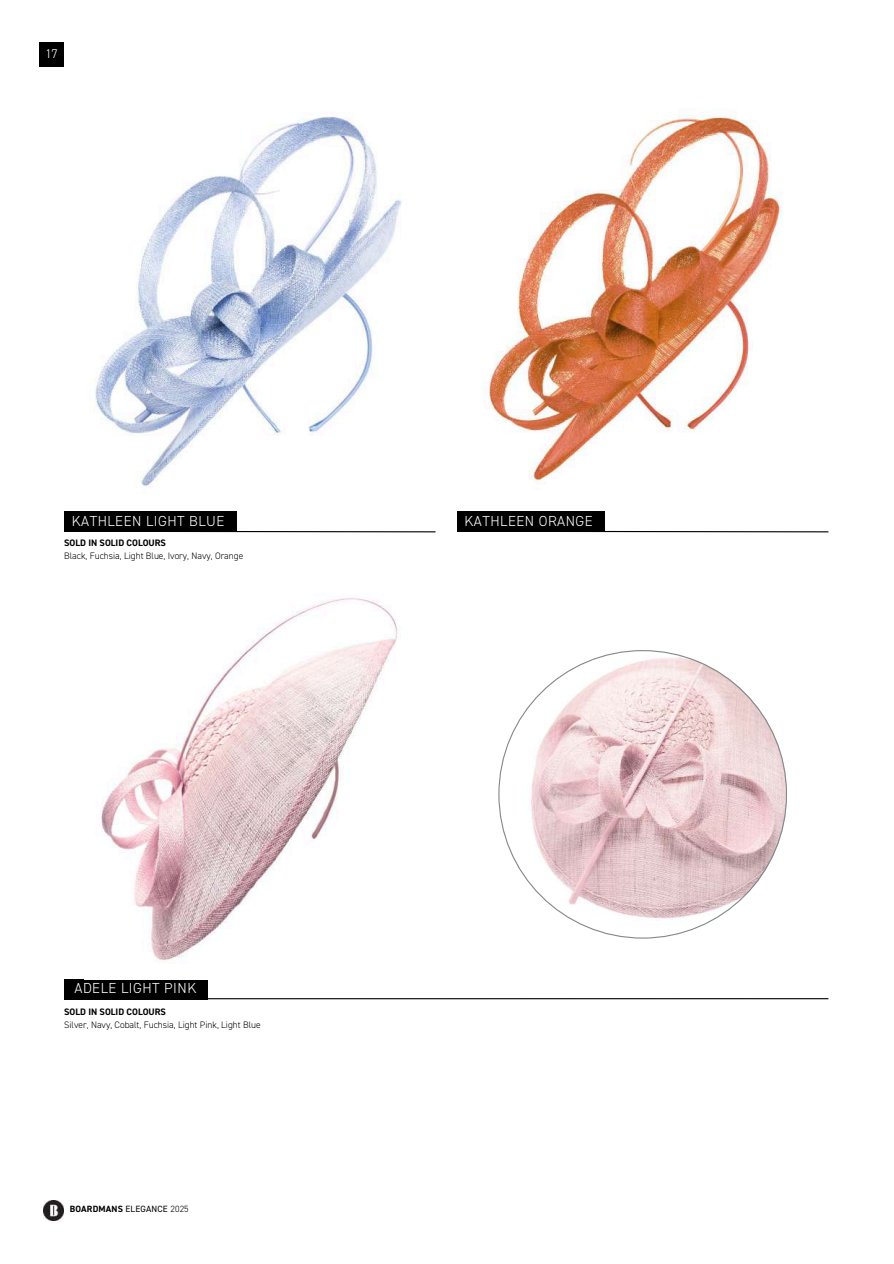
<style>
.page{position:relative;width:894px;height:1264px;background:#fff}
.page>*{position:absolute;margin:0;border:0;box-sizing:border-box;transform-origin:0 0}
.t1{font:300 14.55px "DIN2014";letter-spacing:.035em;color:#fff}
.t2{font:300 12.6px "DIN2014";color:#fff}
.t3{font:300 9.45px "DIN2014";color:#000}
.t4{font:700 9.45px "DIN2014";color:#000}
.t5{font:700 9.15px "DIN2014";letter-spacing:.02em;color:#000}
.s1{font-weight:400}
.s2{font-weight:300}
</style>
<div class="page">
<img style="left:43px;top:1200px;width:21px;height:20px">
<div style="left:64px;top:978px;width:144px;height:21px;background:#000"></div>
<hr style="left:64px;top:998px;width:764px;height:1px;background:#000">
<div style="left:64px;top:511px;width:173px;height:21px;background:#000"></div>
<svg style="left:190px;top:531px;width:246px;height:2px"></svg>
<div style="left:457px;top:511px;width:147px;height:21px;background:#000"></div>
<svg style="left:583px;top:530px;width:246px;height:3px"></svg>
<img style="left:95px;top:115px;width:307px;height:373px">
<img style="left:488px;top:111px;width:295px;height:372px">
<img style="left:84px;top:598px;width:314px;height:381px">
<svg style="left:498px;top:650px;width:288px;height:288px"></svg>
<div style="left:39px;top:42px;width:25px;height:24px;background:#000"></div>
<h2 class="t2" style="left:45px;top:46px;width:14px">17</h2>
<h1 class="t1" style="left:72px;top:512px;width:154px">KATHLEEN LIGHT BLUE</h1>
<h1 class="t1" style="left:464px;top:512px;width:130px">KATHLEEN ORANGE</h1>
<p class="t4" style="left:64px;top:537px;width:103px">SOLD IN SOLID COLOURS</p>
<p class="t3" style="left:64px;top:549px;width:180px">Black, Fuchsia, Light Blue, Ivory, Navy, Orange</p>
<h1 class="t1" style="left:74px;top:979px;width:123px">ADELE LIGHT PINK</h1>
<p class="t4" style="left:64px;top:1005px;width:103px">SOLD IN SOLID COLOURS</p>
<p class="t3" style="left:64px;top:1018px;width:198px">Silver, Navy, Cobalt, Fuchsia, Light Pink, Light Blue</p>
<p class="t5" style="left:70px;top:1203px;width:120px">BOARDMANS <span class="s1">ELEGANCE</span> <span class="s2">2025</span></p>
</div>
